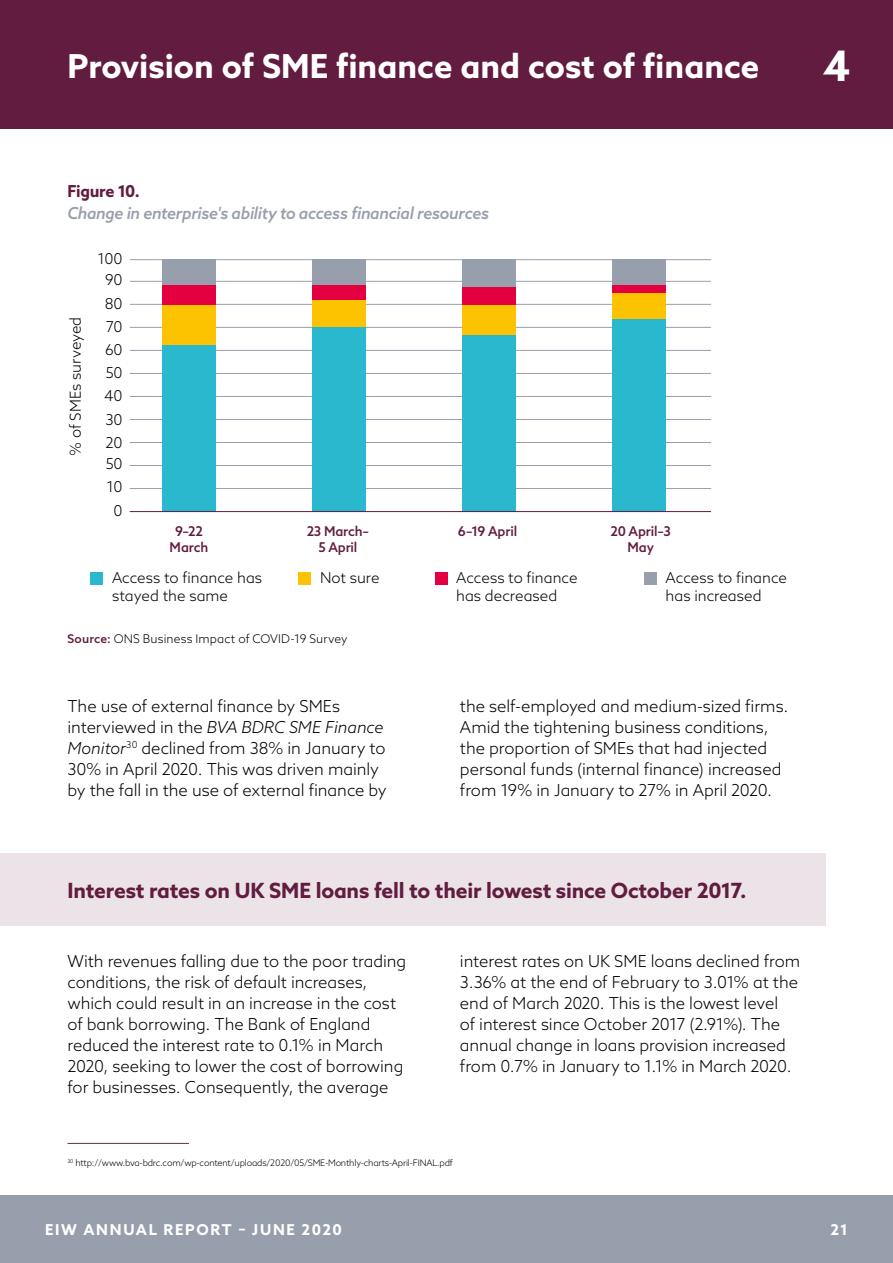
<style>
.page{position:relative;width:893px;height:1263px;background:#fff}
.page>*{position:absolute;margin:0;border:0;box-sizing:border-box;transform-origin:0 0}
.t1{font:700 42px "Azo Sans";color:#fff}
.t2{font:700 33px "Azo Sans";color:#fff}
.t3{font:700 21px "Azo Sans";letter-spacing:-.01em;color:#621c40}
.t4{font:300 16.5px/21px "Azo Sans";letter-spacing:-.005em;color:#000}
.t5{font:italic 500 16.5px "Azo Sans";letter-spacing:-.02em;color:#989fac}
.t6{font:700 16.5px "Azo Sans";letter-spacing:-.02em;color:#621c40}
.t7{font:300 15px/18px "Azo Sans";color:#000}
.t8{font:700 15px "Azo Sans";letter-spacing:.11em;color:#fff}
.t9{font:500 13.5px/16.2px "Azo Sans";letter-spacing:-.01em;color:#621c40;text-align:center}
.t10{font:300 12px "Azo Sans";letter-spacing:.01em;color:#000}
.t11{font:300 9px "Azo Sans";letter-spacing:-.02em;color:#000}
.s1{font-weight:500;color:#621c40}
.s2{font-style:italic}
</style>
<div class="page">
<div style="left:0;top:1195px;width:893px;height:68px;background:#989fac"></div>
<div style="left:0;top:0;width:893px;height:129px;background:#621c40"></div>
<div style="left:0;top:853px;width:825px;height:72px;background:#ebe3e7"></div>
<hr style="left:68px;top:1143px;width:121px;height:1px;background:#682d44">
<hr style="left:130px;top:465px;width:581px;height:1px;background:#989fac">
<hr style="left:130px;top:488px;width:581px;height:1px;background:#989fac">
<hr style="left:130px;top:442px;width:581px;height:1px;background:#989fac">
<hr style="left:130px;top:396px;width:581px;height:1px;background:#989fac">
<hr style="left:130px;top:350px;width:581px;height:1px;background:#989fac">
<hr style="left:130px;top:304px;width:581px;height:1px;background:#989fac">
<hr style="left:130px;top:419px;width:581px;height:1px;background:#989fac">
<hr style="left:130px;top:373px;width:581px;height:1px;background:#989fac">
<hr style="left:130px;top:327px;width:581px;height:1px;background:#989fac">
<hr style="left:130px;top:281px;width:581px;height:1px;background:#989fac">
<hr style="left:130px;top:259px;width:581px;height:1px;background:#989fac">
<div style="left:162px;top:344px;width:54px;height:168px;background:#29b8ce"></div>
<div style="left:162px;top:305px;width:54px;height:39px;background:#fdc300"></div>
<div style="left:312px;top:299px;width:54px;height:28px;background:#fdc300"></div>
<div style="left:462px;top:304px;width:54px;height:32px;background:#fdc300"></div>
<div style="left:612px;top:292px;width:54px;height:27px;background:#fdc300"></div>
<div style="left:612px;top:285px;width:54px;height:8px;background:#e40040"></div>
<div style="left:612px;top:259px;width:54px;height:26px;background:#989fac"></div>
<div style="left:462px;top:286px;width:54px;height:18px;background:#e40040"></div>
<div style="left:462px;top:260px;width:54px;height:27px;background:#989fac"></div>
<div style="left:312px;top:285px;width:54px;height:14px;background:#e40040"></div>
<div style="left:312px;top:260px;width:54px;height:25px;background:#989fac"></div>
<div style="left:162px;top:285px;width:54px;height:20px;background:#e40040"></div>
<div style="left:162px;top:260px;width:54px;height:25px;background:#989fac"></div>
<div style="left:91px;top:572px;width:12px;height:12px;background:#29b8ce"></div>
<div style="left:299px;top:572px;width:12px;height:12px;background:#fdc300"></div>
<div style="left:435px;top:572px;width:12px;height:12px;background:#e40040"></div>
<div style="left:644px;top:572px;width:12px;height:12px;background:#989fac"></div>
<div style="left:312px;top:327px;width:54px;height:185px;background:#29b8ce"></div>
<div style="left:462px;top:335px;width:54px;height:177px;background:#29b8ce"></div>
<div style="left:612px;top:319px;width:54px;height:193px;background:#29b8ce"></div>
<hr style="left:130px;top:511px;width:581px;height:1px;background:#621c40">
<h2 class="t2" style="left:68px;top:44px;width:693px">Provision of SME finance and cost of finance</h2>
<h1 class="t1" style="left:823px;top:38px;width:29px">4</h1>
<p class="t6" style="left:68px;top:180px;width:74px">Figure 10.</p>
<p class="t5" style="left:68px;top:203px;width:423px">Change in enterprise's ability to access financial resources</p>
<p class="t7" style="left:97px;top:249px;width:27px">100</p>
<p class="t7" style="left:105px;top:271px;width:19px">90</p>
<p class="t7" style="left:66px;top:456px;width:141px;rotate:-90deg">% of SMEs surveyed</p>
<p class="t7" style="left:105px;top:294px;width:19px">80</p>
<p class="t7" style="left:106px;top:317px;width:18px">70</p>
<p class="t7" style="left:105px;top:340px;width:19px">60</p>
<p class="t7" style="left:106px;top:364px;width:18px">50</p>
<p class="t7" style="left:104px;top:387px;width:20px">40</p>
<p class="t7" style="left:105px;top:410px;width:19px">30</p>
<p class="t7" style="left:106px;top:433px;width:19px">20</p>
<p class="t7" style="left:106px;top:455px;width:18px">50</p>
<p class="t7" style="left:107px;top:478px;width:18px">10</p>
<p class="t7" style="left:114px;top:501px;width:11px">0</p>
<p class="t9" style="left:170px;top:522px;width:40px">9–22<br>March</p>
<p class="t9" style="left:307px;top:522px;width:64px">23 March–<br>5 April</p>
<p class="t9" style="left:610px;top:522px;width:62px">20 April–3<br>May</p>
<p class="t9" style="left:458px;top:522px;width:61px">6–19 April</p>
<p class="t7" style="left:112px;top:569px;width:152px">Access to finance has stayed the same</p>
<p class="t7" style="left:320px;top:569px;width:61px">Not sure</p>
<p class="t7" style="left:456px;top:569px;width:123px">Access to finance has decreased</p>
<p class="t7" style="left:666px;top:569px;width:123px">Access to finance has increased</p>
<p class="t10" style="left:68px;top:631px;width:282px"><span class="s1">Source:</span> ONS Business Impact of COVID-19 Survey</p>
<p class="t4" style="left:67px;top:695px;width:321px">The use of external finance by SMEs interviewed in the <span class="s2">BVA BDRC SME Finance Monitor</span><sup>30</sup> declined from 38% in January to 30% in April 2020. This was driven mainly by the fall in the use of external finance by</p>
<p class="t4" style="left:460px;top:695px;width:330px">the self-employed and medium-sized firms.<br>Amid the tightening business conditions, the proportion of SMEs that had injected personal funds (internal finance) increased from 19% in January to 27% in April 2020.</p>
<p class="t3" style="left:68px;top:877px;width:680px">Interest rates on UK SME loans fell to their lowest since October 2017.</p>
<p class="t4" style="left:67px;top:950px;width:340px">With revenues falling due to the poor trading conditions, the risk of default increases, which could result in an increase in the cost of bank borrowing. The Bank of England reduced the interest rate to 0.1% in March 2020, seeking to lower the cost of borrowing for businesses. Consequently, the average</p>
<p class="t4" style="left:460px;top:950px;width:342px">interest rates on UK SME loans declined from 3.36% at the end of February to 3.01% at the end of March 2020. This is the lowest level<br>of interest since October 2017 (2.91%). The annual change in loans provision increased from 0.7% in January to 1.1% in March 2020.</p>
<p class="t11" style="left:68px;top:1156px;width:387px"><sup>30</sup> http://www.bva-bdrc.com/wp-content/uploads/2020/05/SME-Monthly-charts-April-FINAL.pdf</p>
<p class="t8" style="left:45px;top:1219px;width:299px">EIW ANNUAL REPORT – JUNE 2020</p>
<p class="t8" style="left:830px;top:1219px;width:19px">21</p>
</div>
